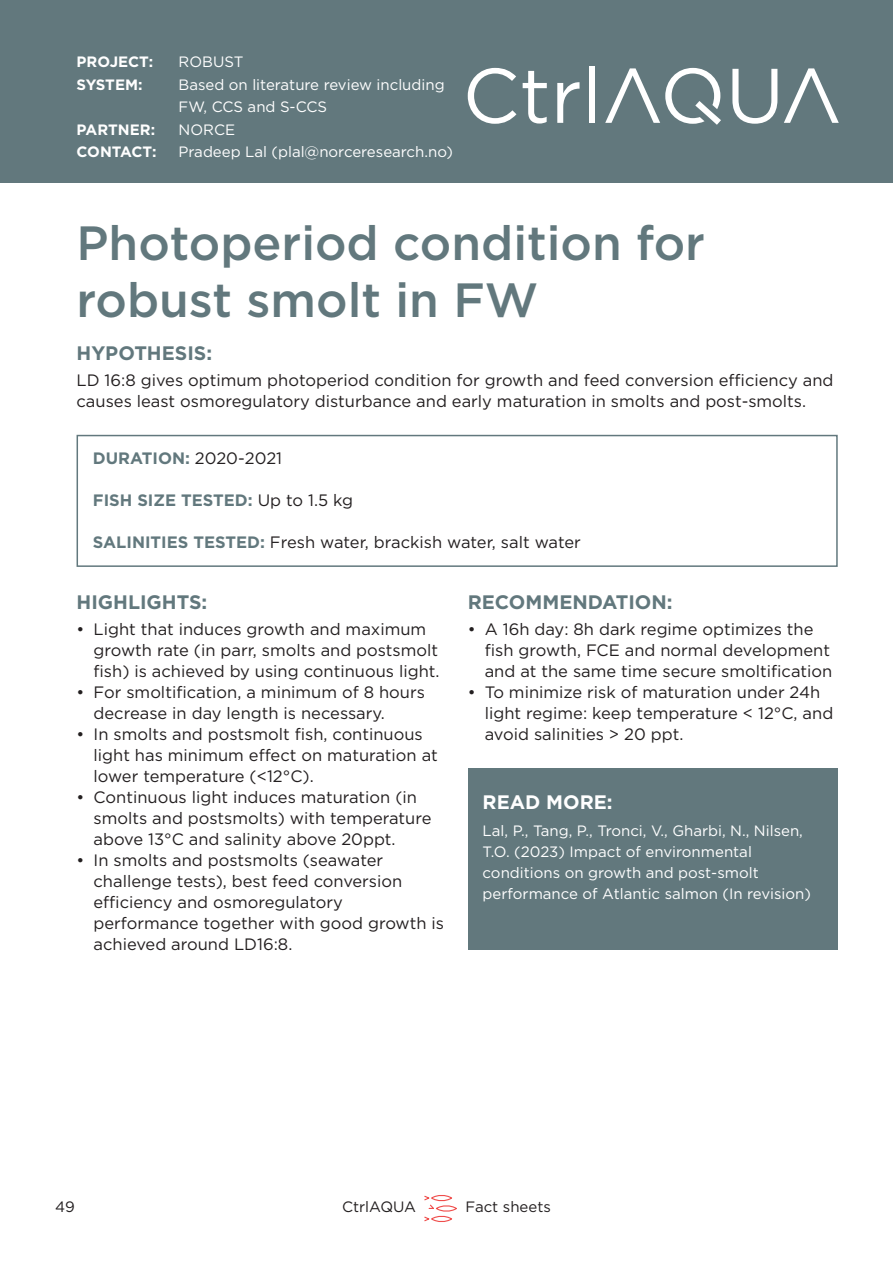
<style>
.page{position:relative;width:893px;height:1263px;background:#fff}
.page>*{position:absolute;margin:0;border:0;box-sizing:border-box;transform-origin:0 0}
.t1{font:500 48px/57.6px "Gotham";color:#62787d}
.t2{font:700 19.5px "Gotham";color:#62787d}
.t3{font:700 19.5px "Gotham";color:#fff}
.t4{font:16.5px/21px "Gotham";color:#231f20}
.t5{font:700 16.5px "Gotham";color:#62787d}
.t6{font:15px/21px "Gotham";color:#fff}
.t7{font:700 15px "Gotham";color:#fff}
.t8{font:15px "Gotham";color:#231f20}
.s1{font-weight:400;color:#231f20}
.s2{font-weight:700;color:#62787d}
</style>
<div class="page">
<svg style="left:424px;top:1195px;width:33px;height:27px"></svg>
<div style="left:0;top:0;width:893px;height:183px;background:#62787d"></div>
<svg style="left:468px;top:68px;width:48px;height:56px"></svg>
<svg style="left:523px;top:71px;width:24px;height:53px"></svg>
<svg style="left:557px;top:82px;width:22px;height:41px"></svg>
<div style="left:589px;top:66px;width:6px;height:57px;background:#fff"></div>
<svg style="left:732px;top:69px;width:45px;height:55px"></svg>
<svg style="left:605px;top:68px;width:116px;height:57px"></svg>
<svg style="left:784px;top:68px;width:55px;height:55px"></svg>
<div style="left:77px;top:435px;width:761px;height:132px;border:2px solid #62787d"></div>
<div style="left:468px;top:768px;width:370px;height:181px;background:#62787d"></div>
<p class="t7" style="left:77px;top:52px;width:78px">PROJECT:</p>
<p class="t6" style="left:179px;top:51px;width:66px">ROBUST</p>
<p class="t7" style="left:77px;top:75px;width:67px">SYSTEM:</p>
<p class="t6" style="left:179px;top:73px;width:268px;line-height:22.5px">Based on literature review including<br>FW, CCS and S-CCS</p>
<p class="t7" style="left:77px;top:120px;width:80px">PARTNER:</p>
<p class="t6" style="left:179px;top:119px;width:58px">NORCE</p>
<p class="t7" style="left:77px;top:142px;width:81px">CONTACT:</p>
<p class="t6" style="left:179px;top:141px;width:276px">Pradeep Lal (plal@norceresearch.no)</p>
<h1 class="t1" style="left:77px;top:213px;width:630px">Photoperiod condition for robust smolt in FW</h1>
<p class="t2" style="left:77px;top:340px;width:137px">HYPOTHESIS:</p>
<p class="t4" style="left:77px;top:369px;width:758px">LD 16:8 gives optimum photoperiod condition for growth and feed conversion efficiency and causes least osmoregulatory disturbance and early maturation in smolts and post-smolts.</p>
<p class="t5" style="left:93px;top:448px;width:191px">DURATION: <span class="s1">2020-2021</span></p>
<p class="t5" style="left:93px;top:490px;width:262px">FISH SIZE TESTED: <span class="s1">Up to 1.5 kg</span></p>
<p class="t4" style="left:93px;top:532px;width:489px"><span class="s2">SALINITIES TESTED:</span> Fresh water, brackish water, salt water</p>
<p class="t2" style="left:77px;top:589px;width:132px">HIGHLIGHTS:</p>
<p class="t4" style="left:94px;top:618px;width:347px;text-indent:-17px">• Light that induces growth and maximum growth rate (in parr, smolts and postsmolt fish) is achieved by using continuous light.</p>
<p class="t4" style="left:94px;top:681px;width:333px;text-indent:-17px">• For smoltification, a minimum of 8 hours decrease in day length is necessary.</p>
<p class="t4" style="left:94px;top:723px;width:346px;text-indent:-17px">• In smolts and postsmolt fish, continuous light has minimum effect on maturation at lower temperature (&lt;12°C).</p>
<p class="t4" style="left:94px;top:786px;width:339px;text-indent:-17px">• Continuous light induces maturation (in smolts and postsmolts) with temperature above 13°C and salinity above 20ppt.</p>
<p class="t4" style="left:94px;top:849px;width:352px;text-indent:-17px">• In smolts and postsmolts (seawater challenge tests), best feed conversion efficiency and osmoregulatory performance together with good growth is achieved around LD16:8.</p>
<p class="t2" style="left:468px;top:589px;width:206px">RECOMMENDATION:</p>
<p class="t4" style="left:485px;top:618px;width:349px;text-indent:-17px">• A 16h day: 8h dark regime optimizes the fish growth, FCE and normal development and at the same time secure smoltification</p>
<p class="t4" style="left:485px;top:681px;width:350px;text-indent:-17px">• To minimize risk of maturation under 24h light regime: keep temperature &lt; 12°C, and avoid salinities &gt; 20 ppt.</p>
<p class="t3" style="left:483px;top:789px;width:132px">READ MORE:</p>
<p class="t6" style="left:483px;top:819px;width:330px">Lal, P., Tang, P., Tronci, V., Gharbi, N., Nilsen, T.O. (2023) Impact of environmental conditions on growth and post-smolt performance of Atlantic salmon (In revision)</p>
<p class="t8" style="left:55px;top:1197px;width:21px">49</p>
<p class="t8" style="left:342px;top:1197px;width:75px">CtrlAQUA</p>
<p class="t8" style="left:466px;top:1197px;width:87px">Fact sheets</p>
</div>
